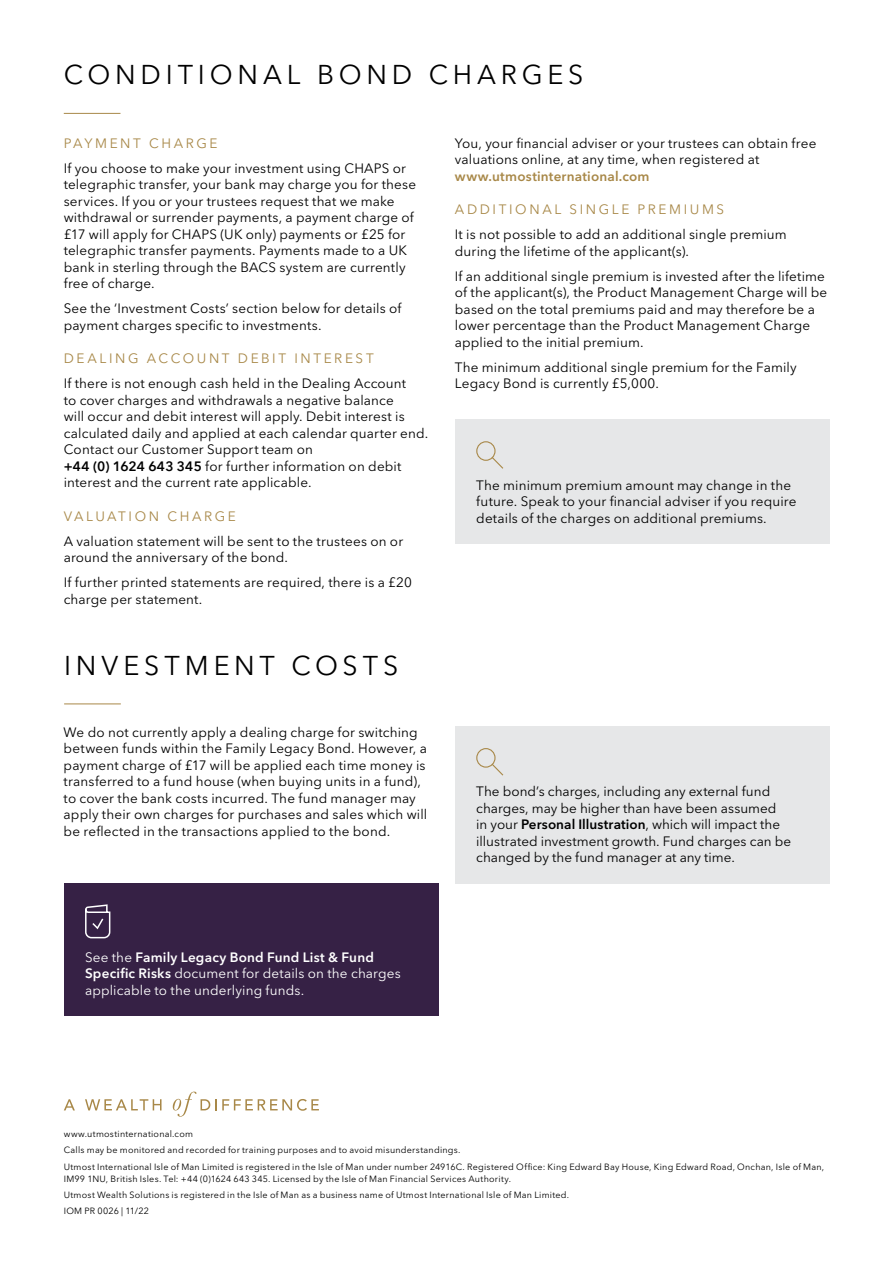
<style>
.page{position:relative;width:893px;height:1263px;background:#fff}
.page>*{position:absolute;margin:0;border:0;box-sizing:border-box;transform-origin:0 0}
.t1{font:27px "Avenir Next LT Pro";letter-spacing:.18em;color:#000}
.t2{font:13.5px/16.5px "Avenir Next LT Pro";letter-spacing:.01em;color:#000}
.t3{font:13.5px/16.5px "Avenir Next LT Pro";letter-spacing:.01em;color:#fff}
.t4{font:13.5px "Avenir Next LT Pro";letter-spacing:.19em;color:#a88848}
.t5{font:600 13.5px "Avenir Next LT Pro";letter-spacing:.015em;color:#a88848}
.t6{font:9px/16.2px "Avenir Next LT Pro";letter-spacing:.025em;color:#000}
.s1{font-weight:600}
</style>
<div class="page">
<div style="left:455px;top:420px;width:374px;height:124px;background:#e6e7e8"></div>
<svg style="left:476px;top:441px;width:28px;height:28px"></svg>
<hr style="left:64px;top:113px;width:56px;height:1px;background:#a88848">
<hr style="left:64px;top:703px;width:57px;height:1px;background:#a88848">
<div style="left:455px;top:726px;width:374px;height:157px;background:#e6e7e8"></div>
<svg style="left:476px;top:748px;width:28px;height:28px"></svg>
<div style="left:64px;top:883px;width:374px;height:133px;background:#362145"></div>
<svg style="left:85px;top:904px;width:26px;height:35px"></svg>
<svg style="left:64px;top:1099px;width:11px;height:11px"></svg>
<svg style="left:85px;top:1099px;width:77px;height:11px"></svg>
<svg style="left:173px;top:1091px;width:146px;height:26px"></svg>
<h1 class="t1" style="left:64px;top:59px;width:119px">Co nditio</h1>
<h1 class="t1" style="left:237px;top:59px;width:344px">nal bo nd ch ar ges</h1>
<p class="t4" style="left:64px;top:135px;width:155px">Paym ent ch ar ge</p>
<p class="t2" style="left:64px;top:160px;width:354px">If you choose to make your investment using CHAPS or telegraphic transfer, your bank may charge you for these services. If you or your trustees request that we make withdrawal or surrender payments, a payment charge of £17 will apply for CHAPS (UK only) payments or £25 for telegraphic transfer payments. Payments made to a UK bank in sterling through the BACS system are currently free of charge.</p>
<p class="t2" style="left:64px;top:300px;width:339px">See the ‘Investment Costs’ section below for details of payment charges specific to investments.</p>
<p class="t4" style="left:64px;top:351px;width:207px">D eali ng accou nt debit</p>
<p class="t4" style="left:294px;top:351px;width:71px">int er est</p>
<p class="t2" style="left:64px;top:375px;width:366px">If there is not enough cash held in the Dealing Account<br>to cover charges and withdrawals a negative balance<br>will occur and debit interest will apply. Debit interest is calculated daily and applied at each calendar quarter end.<br>Contact our Customer Support team on<br><span class="s1">+44 (0) 1624 643 345</span> for further information on debit interest and the current rate applicable.</p>
<p class="t4" style="left:64px;top:508px;width:65px">Valu atio</p>
<p class="t4" style="left:149px;top:508px;width:88px">n char ge</p>
<p class="t2" style="left:64px;top:533px;width:341px">A valuation statement will be sent to the trustees on or around the anniversary of the bond.</p>
<p class="t2" style="left:64px;top:574px;width:350px">If further printed statements are required, there is a £20 charge per statement.</p>
<h1 class="t1" style="left:64px;top:649px;width:102px">Investm</h1>
<h1 class="t1" style="left:214px;top:649px;width:123px">ent costs</h1>
<p class="t2" style="left:64px;top:724px;width:365px">We do not currently apply a dealing charge for switching between funds within the Family Legacy Bond. However, a payment charge of £17 will be applied each time money is transferred to a fund house (when buying units in a fund), to cover the bank costs incurred. The fund manager may apply their own charges for purchases and sales which will be reflected in the transactions applied to the bond.</p>
<p class="t2" style="left:455px;top:135px;width:363px">You, your financial adviser or your trustees can obtain free valuations online, at any time, when registered at</p>
<p class="t5" style="left:455px;top:168px;width:196px">www.utmostinternational.com</p>
<p class="t4" style="left:455px;top:202px;width:47px">Additio</p>
<p class="t4" style="left:529px;top:202px;width:152px">nal si ngle pr emiums</p>
<p class="t2" style="left:455px;top:226px;width:333px">It is not possible to add an additional single premium during the lifetime of the applicant(s).</p>
<p class="t2" style="left:455px;top:268px;width:374px">If an additional single premium is invested after the lifetime of the applicant(s), the Product Management Charge will be based on the total premiums paid and may therefore be a lower percentage than the Product Management Charge applied to the initial premium.</p>
<p class="t2" style="left:455px;top:359px;width:343px">The minimum additional single premium for the Family<br>Legacy Bond is currently £5,000.</p>
<p class="t2" style="left:476px;top:477px;width:322px">The minimum premium amount may change in the future. Speak to your financial adviser if you require details of the charges on additional premiums.</p>
<p class="t2" style="left:476px;top:783px;width:316px">The bond’s charges, including any external fund charges, may be higher than have been assumed<br>in your <span class="s1">Personal Illustration</span>, which will impact the illustrated investment growth. Fund charges can be changed by the fund manager at any time.</p>
<p class="t3" style="left:85px;top:949px;width:317px">See the <span class="s1">Family Legacy Bond Fund List &amp; Fund<br>Specific Risks</span> document for details on the charges applicable to the underlying funds.</p>
<p class="t6" style="left:64px;top:1126px;width:762px">www.utmostinternational.com<br>Calls may be monitored and recorded for training purposes and to avoid misunderstandings.<br>Utmost International Isle of Man Limited is registered in the Isle of Man under number 24916C. Registered Office: King Edward Bay House, King Edward Road, Onchan, Isle of Man,</p>
<p class="t6" style="left:64px;top:1170px;width:507px">IM99 1N U, British Isles. Tel: +44 (0)1624 643 345. Licensed by the Isle of Man Financial Services Authority.<br>Utmost Wealth Solutions is registered in the Isle of Man as a business name of Utmost International Isle of Man Limited.<br>IOM PR 0026 | 11/22</p>
</div>
